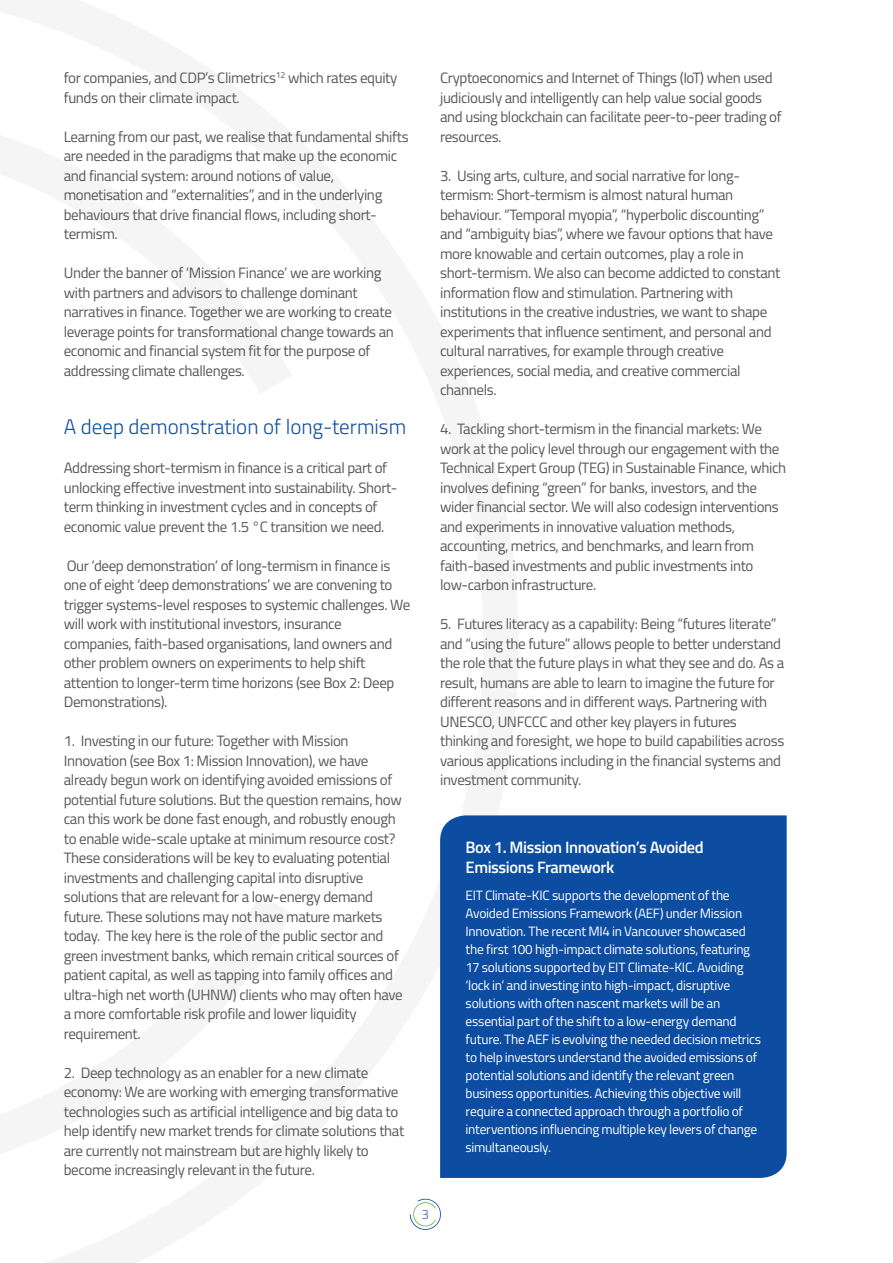
<style>
.page{position:relative;width:893px;height:1263px;background:#fff}
.page>*{position:absolute;margin:0;border:0;box-sizing:border-box;transform-origin:0 0}
.t1{font:300 21px "Titillium";color:#0d4da1}
.t2{font:600 16.5px/19.8px "Titillium";letter-spacing:-.025em;color:#fff}
.t3{font:15px/19.5px "Titillium";letter-spacing:-.025em;color:#57585a}
.t4{font:13.5px/18px "Titillium";letter-spacing:-.02em;color:#fff}
.t5{font:300 13.5px "Titillium";color:#4365b0}
</style>
<div class="page">
<div style="left:440px;top:815px;width:347px;height:363px;background:#0d4da1"></div>
<p class="t3" style="left:64px;top:68px;width:335px">for companies, and CDP’s Climetrics<sup>12</sup> which rates equity funds on their climate impact.</p>
<p class="t3" style="left:64px;top:126px;width:346px">Learning from our past, we realise that fundamental shifts are needed in the paradigms that make up the economic and financial system: around notions of value, monetisation and “externalities”, and in the underlying behaviours that drive financial flows, including short&shy;termism.</p>
<p class="t3" style="left:64px;top:263px;width:332px">Under the banner of ‘Mission Finance’ we are working with partners and advisors to challenge dominant narratives in finance. Together we are working to create leverage points for transformational change towards an economic and financial system fit for the purpose of addressing climate challenges.</p>
<h1 class="t1" style="left:64px;top:412px;width:344px">A deep demonstration of long-termism</h1>
<p class="t3" style="left:64px;top:458px;width:335px">Addressing short-termism in finance is a critical part of unlocking effective investment into sustainability. Short&shy;term thinking in investment cycles and in concepts of economic value prevent the 1.5 °C transition we need.</p>
<p class="t3" style="left:64px;top:555px;width:348px">Our ‘deep demonstration’ of long-termism in finance is one of eight ‘deep demonstrations’ we are convening to trigger systems-level resposes to systemic challenges. We will work with institutional investors, insurance companies, faith-based organisations, land owners and other problem owners on experiments to help shift attention to longer-term time horizons (see Box 2: Deep Demonstrations).</p>
<p class="t3" style="left:64px;top:731px;width:341px">1. Investing in our future: Together with Mission Innovation (see Box 1: Mission Innovation), we have already begun work on identifying avoided emissions of potential future solutions. But the question remains, how can this work be done fast enough, and robustly enough to enable wide-scale uptake at minimum resource cost?<br>These considerations will be key to evaluating potential investments and challenging capital into disruptive solutions that are relevant for a low-energy demand future. These solutions may not have mature markets today. The key here is the role of the public sector and green investment banks, which remain critical sources of patient capital, as well as tapping into family offices and ultra-high net worth (UHNW) clients who may often have a more comfortable risk profile and lower liquidity requirement.</p>
<p class="t3" style="left:64px;top:1062px;width:342px">2. Deep technology as an enabler for a new climate economy: We are working with emerging transformative technologies such as artificial intelligence and big data to help identify new market trends for climate solutions that are currently not mainstream but are highly likely to become increasingly relevant in the future.</p>
<p class="t3" style="left:440px;top:68px;width:343px">Cryptoeconomics and Internet of Things (IoT) when used judiciously and intelligently can help value social goods and using blockchain can facilitate peer-to-peer trading of resources.</p>
<p class="t3" style="left:440px;top:165px;width:342px">3. Using arts, culture, and social narrative for long&shy;termism: Short-termism is almost natural human behaviour. “Temporal myopia”, “hyperbolic discounting” and “ambiguity bias”, where we favour options that have more knowable and certain outcomes, play a role in short-termism. We also can become addicted to constant information flow and stimulation. Partnering with institutions in the creative industries, we want to shape experiments that influence sentiment, and personal and cultural narratives, for example through creative experiences, social media, and creative commercial channels.</p>
<p class="t3" style="left:440px;top:419px;width:348px">4. Tackling short-termism in the financial markets: We work at the policy level through our engagement with the Technical Expert Group (TEG) in Sustainable Finance, which involves defining “green” for banks, investors, and the wider financial sector. We will also codesign interventions and experiments in innovative valuation methods, accounting, metrics, and benchmarks, and learn from faith-based investments and public investments into low-carbon infrastructure.</p>
<p class="t3" style="left:440px;top:614px;width:346px">5. Futures literacy as a capability: Being “futures literate” and “using the future” allows people to better understand the role that the future plays in what they see and do. As a result, humans are able to learn to imagine the future for different reasons and in different ways. Partnering with UNESCO, UNFCCC and other key players in futures thinking and foresight, we hope to build capabilities across various applications including in the financial systems and investment community.</p>
<p class="t2" style="left:466px;top:837px;width:240px">Box 1. Mission Innovation’s Avoided<br>Emissions Framework</p>
<p class="t4" style="left:466px;top:885px;width:297px">EIT Climate-KIC supports the development of the Avoided Emissions Framework (AEF) under Mission Innovation. The recent MI4 in Vancouver showcased the first 100 high-impact climate solutions, featuring 17 solutions supported by EIT Climate-KIC. Avoiding ‘lock in’ and investing into high-impact, disruptive solutions with often nascent markets will be an essential part of the shift to a low-energy demand future. The AEF is evolving the needed decision metrics to help investors understand the avoided emissions of potential solutions and identify the relevant green business opportunities. Achieving this objective will require a connected approach through a portfolio of interventions influencing multiple key levers of change simultaneously.</p>
<p class="t5" style="left:421px;top:1205px;width:9px">3</p>
</div>
